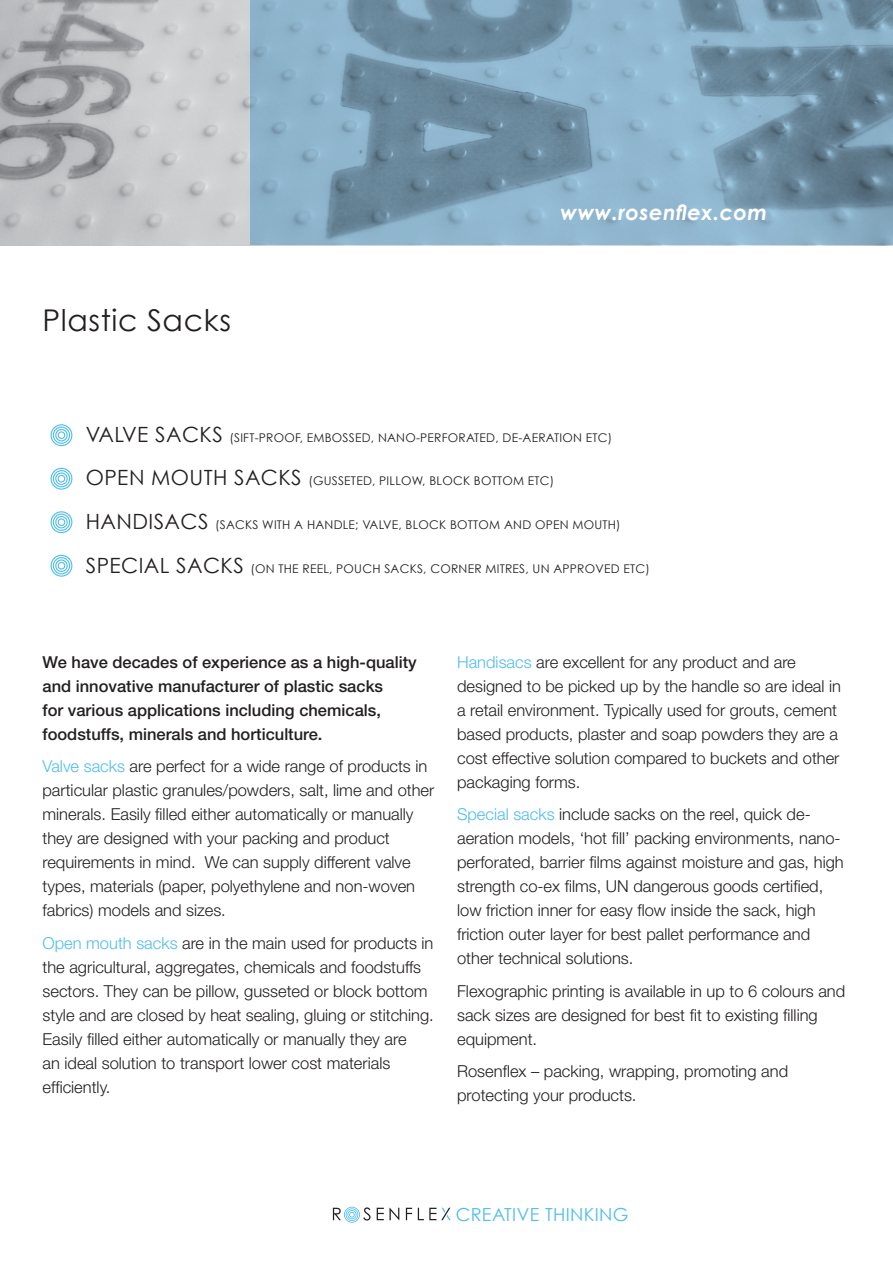
<style>
.page{position:relative;width:893px;height:1263px;background:#fff}
.page>*{position:absolute;margin:0;border:0;box-sizing:border-box;transform-origin:0 0}
.Heading{font:30px "Century Gothic";letter-spacing:.02em;color:#231f20}
.t1{font:italic 700 21px "Century Gothic";letter-spacing:.02em;color:#fff}
.Heading-2{font:18px "Century Gothic";letter-spacing:.02em;color:#4fbdec}
.body{font:300 16.5px/24px "Helvetica Neue";color:#231f20}
.intro_bold{font:500 16.5px/24px "Helvetica Neue";color:#231f20}
.bullet_style{font:12px "Century Gothic";letter-spacing:.02em;color:#231f20}
.s1{font-size:21px}
.s2{color:#4fbdec}
</style>
<div class="page">
<img style="left:0;top:0;width:893px;height:245px">
<svg style="left:51px;top:424px;width:21px;height:22px"></svg>
<svg style="left:51px;top:468px;width:21px;height:22px"></svg>
<svg style="left:51px;top:511px;width:21px;height:22px"></svg>
<svg style="left:51px;top:555px;width:21px;height:22px"></svg>
<svg style="left:333px;top:1207px;width:38px;height:16px"></svg>
<svg style="left:377px;top:1208px;width:22px;height:12px"></svg>
<svg style="left:406px;top:1208px;width:6px;height:12px"></svg>
<svg style="left:418px;top:1208px;width:33px;height:12px"></svg>
<p class="Heading" style="left:43px;top:302px;width:190px">Plastic Sacks</p>
<p class="t1" style="left:560px;top:199px;width:208px">www.rosenflex.com</p>
<p class="bullet_style" style="left:86px;top:430px;width:528px"><span class="s1">VALVE SACKS</span> (SIFT-PROOF, EMBOSSED, NANO-PERFORATED, DE-AERATION ETC)</p>
<p class="bullet_style" style="left:86px;top:474px;width:470px"><span class="s1">OPEN MOUTH SACKS</span> (GUSSETED, PILLOW, BLOCK BOTTOM ETC)</p>
<p class="bullet_style" style="left:86px;top:517px;width:536px"><span class="s1">HANDISACS</span> (SACKS WITH A HANDLE; VALVE, BLOCK BOTTOM AND OPEN MOUTH)</p>
<p class="bullet_style" style="left:86px;top:561px;width:566px"><span class="s1">SPECIAL SACKS</span> (ON THE REEL, POUCH SACKS, CORNER MITRES, UN APPROVED ETC)</p>
<p class="intro_bold" style="left:43px;top:650px;width:376px">We have decades of experience as a high-quality and innovative manufacturer of plastic sacks<br>for various applications including chemicals, foodstuffs, minerals and horticulture.</p>
<p class="body" style="left:43px;top:754px;width:393px"><span class="s2">Valve sacks</span> are perfect for a wide range of products in particular plastic granules/powders, salt, lime and other minerals. Easily filled either automatically or manually they are designed with your packing and product requirements in mind. We can supply different valve types, materials (paper, polyethylene and non-woven fabrics) models and sizes.</p>
<p class="body" style="left:43px;top:930px;width:393px"><span class="s2">Open mouth sacks</span> are in the main used for products in the agricultural, aggregates, chemicals and foodstuffs sectors. They can be pillow, gusseted or block bottom style and are closed by heat sealing, gluing or stitching.<br>Easily filled either automatically or manually they are<br>an ideal solution to transport lower cost materials efficiently.</p>
<p class="body" style="left:457px;top:650px;width:385px"><span class="s2">Handisacs</span> are excellent for any product and are designed to be picked up by the handle so are ideal in a retail environment. Typically used for grouts, cement based products, plaster and soap powders they are a cost effective solution compared to buckets and other packaging forms.</p>
<p class="body" style="left:457px;top:802px;width:388px"><span class="s2">Special sacks</span> include sacks on the reel, quick de&shy;aeration models, ‘hot fill’ packing environments, nano&shy;perforated, barrier films against moisture and gas, high strength co-ex films, UN dangerous goods certified, low friction inner for easy flow inside the sack, high friction outer layer for best pallet performance and other technical solutions.</p>
<p class="body" style="left:457px;top:979px;width:390px">Flexographic printing is available in up to 6 colours and sack sizes are designed for best fit to existing filling equipment.</p>
<p class="body" style="left:457px;top:1059px;width:333px">Rosenflex – packing, wrapping, promoting and protecting your products.</p>
<p class="Heading-2" style="left:456px;top:1203px;width:174px">CREATIVE THINKING</p>
</div>
